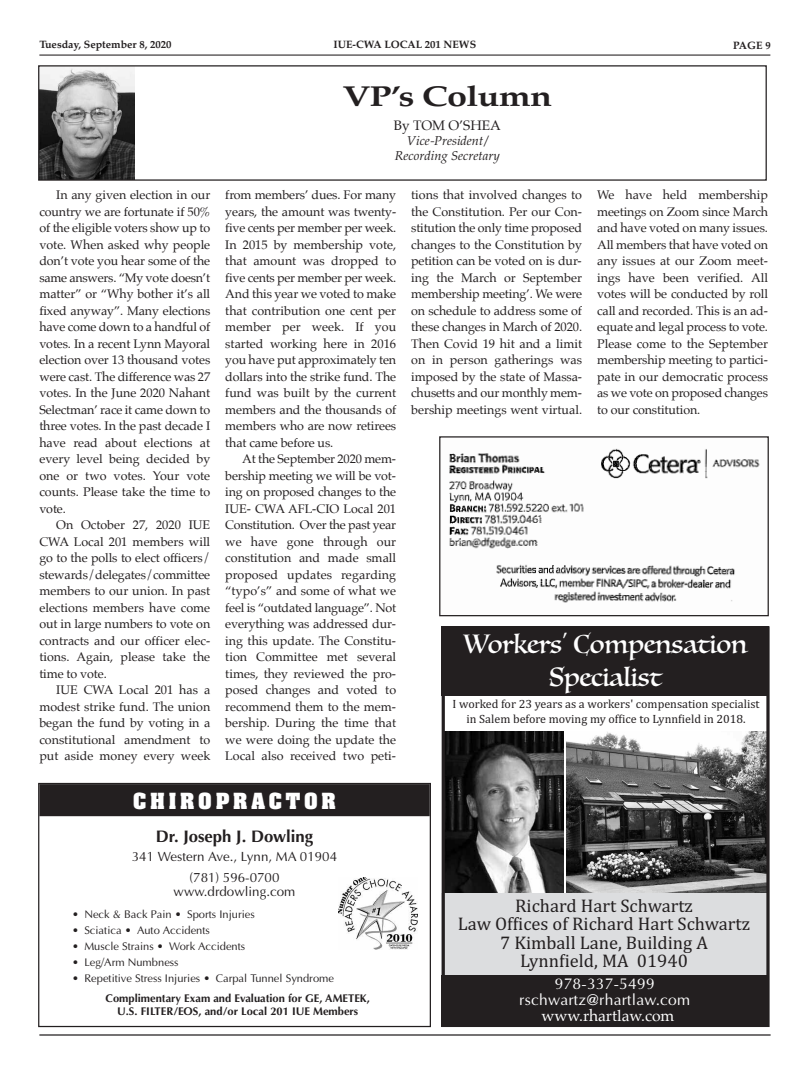
<style>
.page{position:relative;width:810px;height:1080px;background:#fff}
.page>*{position:absolute;margin:0;border:0;box-sizing:border-box;transform-origin:0 0}
.t1{font:700 28.75px "Palatino";letter-spacing:-.02em;color:#231f20;scale:1.25 1}
.t2{font:25.62px/32.8px "Luminari";color:#fff;text-align:center}
.t3{font:700 19px "Aachen";letter-spacing:.2em;color:#fff}
.t4{font:18.5px/18.5px "Cambria";color:#231f20;text-align:center}
.t5{font:700 16.75px "Optima";color:#231f20}
.t6{font:15.62px/16.2px "Optima";letter-spacing:.015em;color:#fff;text-align:center}
.t7{font:15.62px "Palatino";color:#fff}
.t8{font:13.75px "Palatino";color:#231f20}
.t9{font:13.38px/20.9px "Optima";color:#231f20;text-align:center}
.t10{font:italic 12.88px/15px "Palatino";color:#231f20;text-align:center}
.t11{font:12.5px/16.5px "Palatino";color:#231f20;text-align:justify}
.t12{font:12.12px/14.5px "Cambria";color:#231f20;text-align:center}
.t13{font:11.12px "Optima";color:#231f20}
.t14{font:700 11.12px/13.4px "Optima";color:#231f20;text-align:center}
.t15{font:700 10.75px "Palatino";color:#231f20}
</style>
<div class="page">
<hr style="left:39px;top:1034px;width:732px;height:2px;background:#231f20">
<hr style="left:39px;top:55px;width:731px;height:1px;background:#231f20">
<img style="left:40px;top:67px;width:94px;height:112px">
<div style="left:38px;top:65px;width:729px;height:116px;border:1px solid #231f20"></div>
<div style="left:38px;top:783px;width:393px;height:244px;border:1px solid #231f20"></div>
<div style="left:39px;top:784px;width:391px;height:32px;background:#231f20"></div>
<img style="left:338px;top:877px;width:80px;height:72px">
<img style="left:566px;top:732px;width:200px;height:161px">
<img style="left:446px;top:731px;width:117px;height:162px">
<div style="left:441px;top:893px;width:326px;height:82px;background:#dcdddf"></div>
<div style="left:442px;top:975px;width:326px;height:52px;background:#231f20"></div>
<div style="left:442px;top:626px;width:327px;height:70px;background:#231f20"></div>
<div style="left:442px;top:626px;width:328px;height:401px;border:3px solid #231f20"></div>
<img style="left:449px;top:448px;width:311px;height:155px">
<div style="left:439px;top:436px;width:330px;height:180px;border:1px solid #231f20"></div>
<p class="t15" style="left:39px;top:39px;width:134px">Tuesday, September 8, 2020</p>
<p class="t15" style="left:334px;top:39px;width:144px">IUE-CWA LOCAL 201 NEWS</p>
<p class="t15" style="left:733px;top:41px;width:39px">PAGE 9</p>
<h1 class="t1" style="left:343px;top:83px;width:169px">VP’s Column</h1>
<p class="t8" style="left:394px;top:119px;width:109px">By TOM O’SHEA</p>
<p class="t10" style="left:395px;top:134px;width:106px">Vice-President/<br>Recording Secretary</p>
<p class="t11" style="left:39px;top:187px;width:172px;text-indent:17px">In any given election in our country we are fortunate if 50% of the eligible voters show up to vote. When asked why people don’t vote you hear some of the same answers. “My vote doesn’t matter” or “Why bother it’s all fixed anyway”. Many elections have come down to a handful of votes. In a recent Lynn Mayoral election over 13 thousand votes were cast. The difference was 27 votes. In the June 2020 Nahant Selectman’ race it came down to three votes. In the past decade I have read about elections at every level being decided by one or two votes. Your vote counts. Please take the time to vote.</p>
<p class="t11" style="left:39px;top:518px;width:172px;text-indent:17px">On October 27, 2020 IUE CWA Local 201 members will go to the polls to elect officers/ stewards/delegates/committee members to our union. In past elections members have come out in large numbers to vote on contracts and our officer elec&shy;tions. Again, please take the time to vote.</p>
<p class="t11" style="left:39px;top:683px;width:172px;text-indent:17px">IUE CWA Local 201 has a modest strike fund. The union began the fund by voting in a constitutional amendment to put aside money every week</p>
<p class="t11" style="left:225px;top:187px;width:172px">from members’ dues. For many years, the amount was twenty&shy;five cents per member per week.<br>In 2015 by membership vote, that amount was dropped to five cents per member per week.<br>And this year we voted to make that contribution one cent per member per week. If you started working here in 2016 you have put approximately ten dollars into the strike fund. The fund was built by the current members and the thousands of members who are now retirees that came before us.</p>
<p class="t11" style="left:225px;top:452px;width:172px;text-indent:17px">At the September 2020 mem&shy;bership meeting we will be vot&shy;ing on proposed changes to the IUE- CWA AFL-CIO Local 201<br>Constitution. Over the past year we have gone through our constitution and made small proposed updates regarding “typo’s” and some of what we feel is “outdated language”. Not everything was addressed dur&shy;ing this update. The Constitu&shy;tion Committee met several times, they reviewed the pro&shy;posed changes and voted to recommend them to the mem&shy;bership. During the time that we were doing the update the Local also received two peti-</p>
<h3 class="t3" style="left:133px;top:791px;width:204px">CHIROPRACTOR</h3>
<h3 class="t5" style="left:156px;top:826px;width:159px">Dr. Joseph J. Dowling</h3>
<p class="t9" style="left:132px;top:846px;width:207px">341 Western Ave., Lynn, MA 01904 (781) 596-0700</p>
<p class="t9" style="left:174px;top:881px;width:123px">www.drdowling.com</p>
<p class="t13" style="left:72px;top:908px;width:184px">• Neck &amp; Back Pain • Sports Injuries</p>
<p class="t13" style="left:72px;top:924px;width:139px">• Sciatica • Auto Accidents</p>
<p class="t13" style="left:72px;top:940px;width:175px">• Muscle Strains • Work Accidents</p>
<p class="t13" style="left:72px;top:956px;width:108px">• Leg/Arm Numbness</p>
<p class="t13" style="left:72px;top:972px;width:264px">• Repetitive Stress Injuries • Carpal Tunnel Syndrome</p>
<p class="t14" style="left:106px;top:992px;width:266px">Complimentary Exam and Evaluation for GE, AMETEK,<br>U.S. FILTER/EOS, and/or Local 201 IUE Members</p>
<p class="t11" style="left:411px;top:187px;width:172px">tions that involved changes to the Constitution. Per our Con&shy;stitution the only time proposed changes to the Constitution by petition can be voted on is dur&shy;ing the March or September membership meeting’. We were on schedule to address some of these changes in March of 2020.<br>Then Covid 19 hit and a limit on in person gatherings was imposed by the state of Massa&shy;chusetts and our monthly mem&shy;bership meetings went virtual.</p>
<p class="t11" style="left:597px;top:187px;width:172px">We have held membership meetings on Zoom since March and have voted on many issues.<br>All members that have voted on any issues at our Zoom meet&shy;ings have been verified. All votes will be conducted by roll call and recorded. This is an ad&shy;equate and legal process to vote.<br>Please come to the September membership meeting to partici&shy;pate in our democratic process as we vote on proposed changes to our constitution.</p>
<h2 class="t2" style="left:464px;top:628px;width:285px">Workers' Compensation<br>Specialist</h2>
<p class="t12" style="left:453px;top:697px;width:309px">I worked for 23 years as a workers' compensation specialist in Salem before moving my office to Lynnfield in 2018.</p>
<h3 class="t4" style="left:458px;top:896px;width:294px">Richard Hart Schwartz<br>Law Offices of Richard Hart Schwartz<br>7 Kimball Lane, Building A<br>Lynnfield, MA 01940</h3>
<p class="t6" style="left:519px;top:975px;width:172px">978-337-5499 rschwartz@rhartlaw.com</p>
<p class="t7" style="left:542px;top:1008px;width:134px">www.rhartlaw.com</p>
</div>
